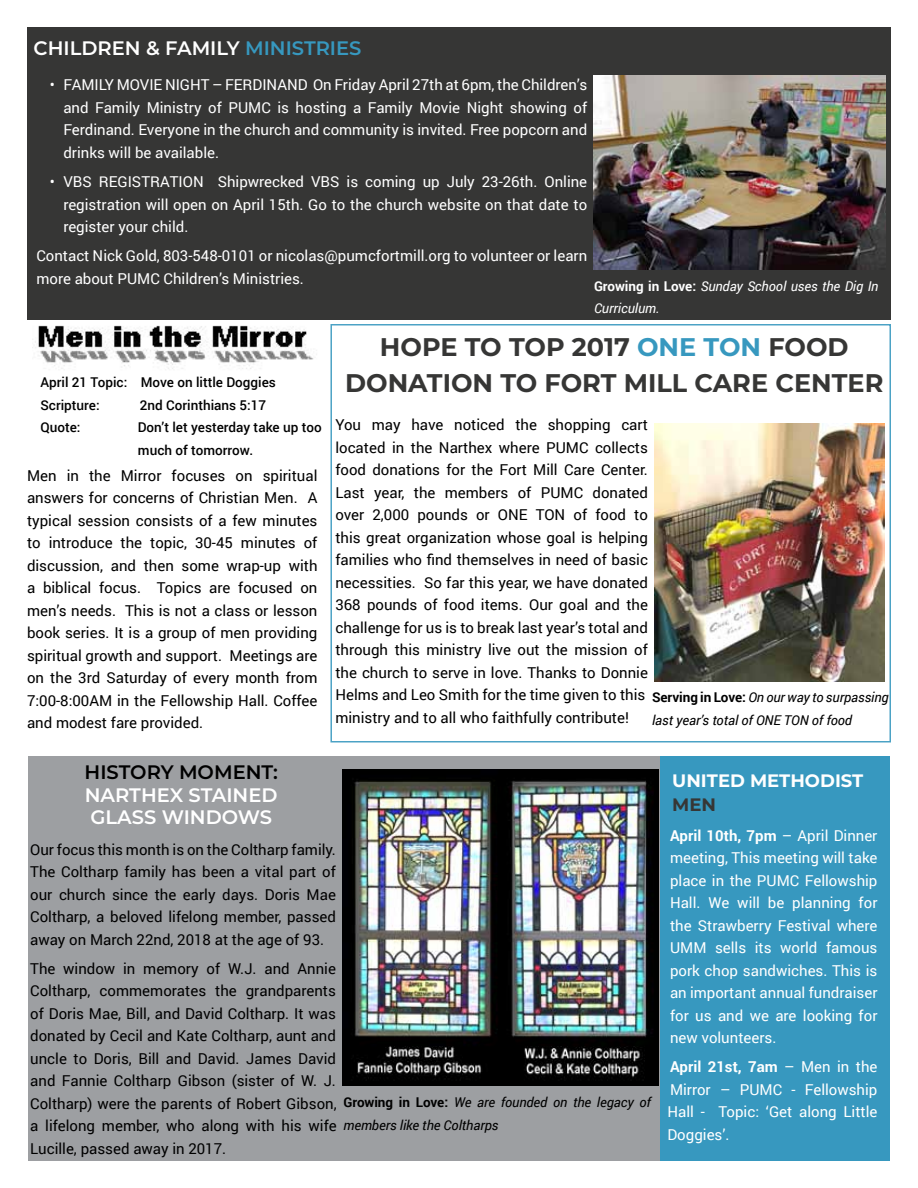
<style>
.page{position:relative;width:918px;height:1188px;background:#fff}
.page>*{position:absolute;margin:0;border:0;box-sizing:border-box;transform-origin:0 0}
.t1{font:700 25.5px/36px "Montserrat";color:#363635;text-align:center}
.t2{font:600 19.5px/22.5px "Montserrat";color:#fff}
.t3{font:600 19.5px "Montserrat";color:#000}
.t4{font:700 18px "Montserrat";color:#fff}
.t5{font:700 18px "Montserrat";color:#363635}
.t6{font:15px/22.5px "Roboto";color:#000;text-align:justify}
.t7{font:15px/22.5px "Roboto";color:#fff;text-align:justify}
.t8{font:italic 13.5px/22.5px "Roboto";letter-spacing:-.005em;color:#000}
.t9{font:500 13.5px/22.5px "Roboto";color:#000}
.t10{font:italic 13.5px/22.5px "Roboto";letter-spacing:-.005em;color:#fff}
.s1{color:#3798bf}
.s2{font-weight:700;font-style:normal}
.s3{font-weight:700}
</style>
<div class="page">
<img style="left:32px;top:325px;width:282px;height:44px">
<div style="left:28px;top:756px;width:634px;height:405px;background:#9d9fa2"></div>
<div style="left:660px;top:756px;width:230px;height:405px;background:#3798bf"></div>
<div style="left:27px;top:27px;width:864px;height:293px;background:#363635"></div>
<img style="left:343px;top:769px;width:315px;height:316px">
<img style="left:594px;top:76px;width:292px;height:194px">
<img style="left:655px;top:423px;width:229px;height:258px">
<div style="left:330px;top:324px;width:561px;height:418px;border:2px solid #3798bf"></div>
<h2 class="t2" style="left:34px;top:36px;width:329px">CHILDREN &amp; FAMILY <span class="s1">MINISTRIES</span></h2>
<p class="t7" style="left:63px;top:73px;width:525px;text-indent:-14px">• FAMILY MOVIE NIGHT – FERDINAND On Friday April 27th at 6pm, the Children’s and Family Ministry of PUMC is hosting a Family Movie Night showing of Ferdinand. Everyone in the church and community is invited. Free popcorn and drinks will be available.</p>
<p class="t7" style="left:63px;top:170px;width:525px;text-indent:-14px">• VBS REGISTRATION Shipwrecked VBS is coming up July 23-26th. Online registration will open on April 15th. Go to the church website on that date to register your child.</p>
<p class="t7" style="left:36px;top:244px;width:552px">Contact Nick Gold, 803-548-0101 or nicolas@pumcfortmill.org to volunteer or learn more about PUMC Children’s Ministries.</p>
<p class="t10" style="left:594px;top:274px;width:286px"><span class="s2">Growing in Love:</span> Sunday School uses the Dig In<br>Curriculum.</p>
<p class="t9" style="left:40px;top:371px;width:237px">April 21 Topic: Move on little Doggies<br>Scripture:</p>
<p class="t9" style="left:140px;top:393px;width:128px">2nd Corinthians 5:17</p>
<p class="t9" style="left:40px;top:416px;width:42px">Quote:</p>
<p class="t9" style="left:138px;top:416px;width:186px">Don’t let yesterday take up too much of tomorrow.</p>
<p class="t6" style="left:27px;top:464px;width:292px">Men in the Mirror focuses on spiritual answers for concerns of Christian Men. A typical session consists of a few minutes to introduce the topic, 30-45 minutes of discussion, and then some wrap-up with a biblical focus. Topics are focused on men’s needs. This is not a class or lesson book series. It is a group of men providing spiritual growth and support. Meetings are on the 3rd Saturday of every month from 7:00-8:00AM in the Fellowship Hall. Coffee and modest fare provided.</p>
<h2 class="t3" style="left:85px;top:758px;width:195px">HISTORY MOMENT:</h2>
<h2 class="t2" style="left:85px;top:783px;width:194px">NARTHEX STAINED<br>GLASS WINDOWS</h2>
<h1 class="t1" style="left:345px;top:328px;width:540px">HOPE TO TOP 2017 <span class="s1">ONE TON</span> FOOD<br>DONATION TO FORT MILL CARE CENTER</h1>
<p class="t6" style="left:335px;top:413px;width:314px;text-align:left">You may have noticed the shopping cart located in the Narthex where PUMC collects food donations for the Fort Mill Care Center.<br>Last year, the members of PUMC donated over 2,000 pounds or ONE TON of food to this great organization whose goal is helping families who find themselves in need of basic necessities. So far this year, we have donated 368 pounds of food items. Our goal and the challenge for us is to break last year’s total and through this ministry live out the mission of the church to serve in love. Thanks to Donnie Helms and Leo Smith for the time given to this ministry and to all who faithfully contribute!</p>
<p class="t8" style="left:652px;top:686px;width:238px"><span class="s2">Serving in Love:</span> On our way to surpassing last year’s total of ONE TON of food</p>
<p class="t4" style="left:672px;top:768px;width:193px">UNITED METHODIST</p>
<p class="t5" style="left:672px;top:792px;width:45px">MEN</p>
<p class="t6" style="left:30px;top:837px;width:307px">Our focus this month is on the Coltharp family.<br>The Coltharp family has been a vital part of our church since the early days. Doris Mae Coltharp, a beloved lifelong member, passed away on March 22nd, 2018 at the age of 93.</p>
<p class="t6" style="left:30px;top:957px;width:308px">The window in memory of W.J. and Annie Coltharp, commemorates the grandparents of Doris Mae, Bill, and David Coltharp. It was donated by Cecil and Kate Coltharp, aunt and uncle to Doris, Bill and David. James David and Fannie Coltharp Gibson (sister of W. J.<br>Coltharp) were the parents of Robert Gibson, a lifelong member, who along with his wife Lucille, passed away in 2017.</p>
<p class="t8" style="left:343px;top:1091px;width:309px"><span class="s2">Growing in Love:</span> We are founded on the legacy of members like the Coltharps</p>
<p class="t7" style="left:670px;top:823px;width:209px"><span class="s3">April 10th, 7pm</span> – April Dinner meeting, This meeting will take place in the PUMC Fellowship Hall. We will be planning for the Strawberry Festival where UMM sells its world famous pork chop sandwiches. This is an important annual fundraiser for us and we are looking for new volunteers.</p>
<p class="t7" style="left:667px;top:1055px;width:212px"><span class="s3">April 21st, 7am</span> – Men in the Mirror – PUMC - Fellowship Hall - Topic: ‘Get along Little Doggies’.</p>
</div>
